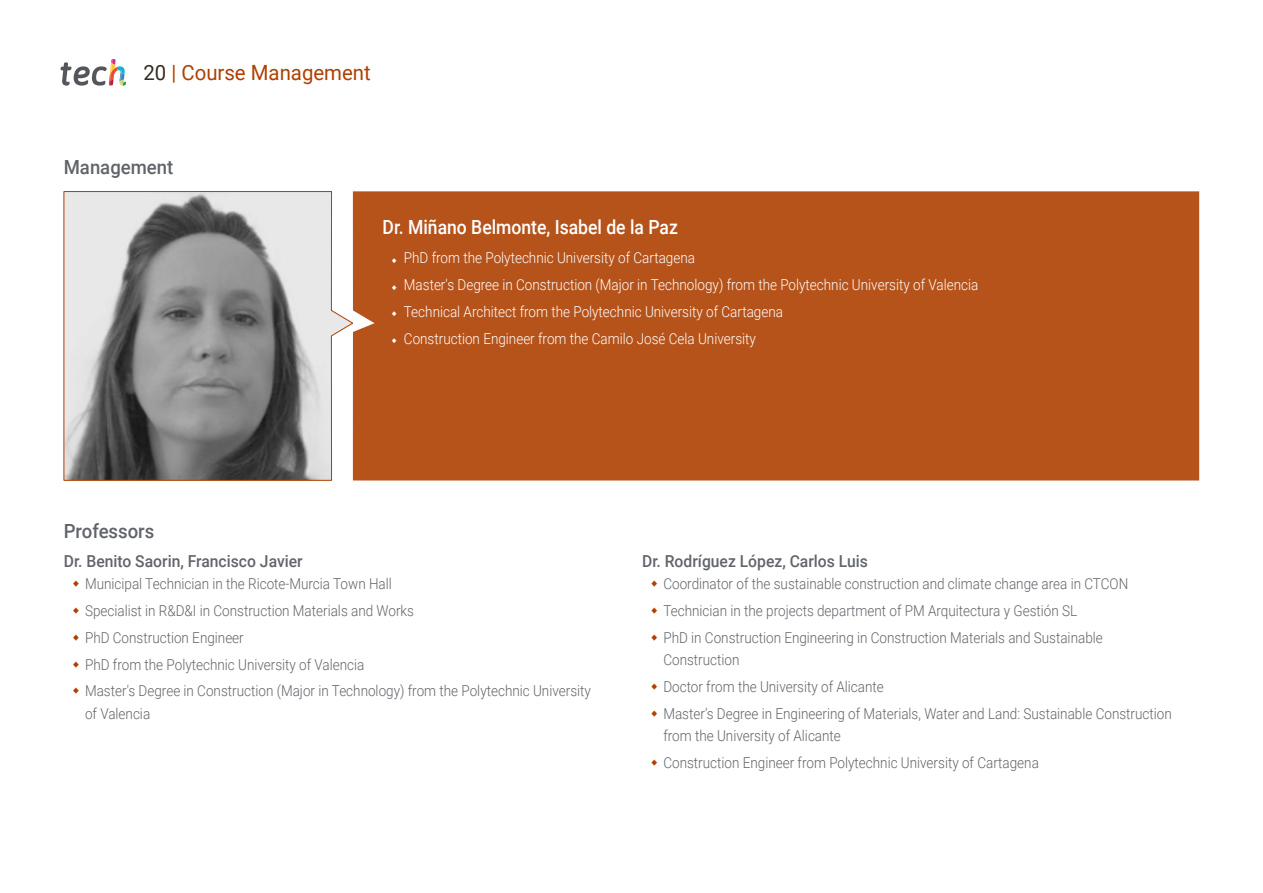
<style>
.page{position:relative;width:1263px;height:893px;background:#fff}
.page>*{position:absolute;margin:0;border:0;box-sizing:border-box;transform-origin:0 0}
.t1{font:21px "Roboto";color:#ae4000}
.t2{font:500 19.5px "Roboto";color:#fff;scale:.9 1}
.t3{font:500 19.5px "Roboto";color:#61646a;scale:.95 1}
.t4{font:500 16.5px "Roboto";color:#61646a;scale:.95 1}
.t5{font:300 15px/26.7px "Roboto";color:#61646a;scale:.9 1}
.t6{font:300 15px/26.7px "Roboto";color:#fff;scale:.9 1}
.s1{color:#312e20}
</style>
<div class="page">
<svg style="left:61px;top:59px;width:65px;height:27px"></svg>
<div style="left:353px;top:191px;width:846px;height:289px;background:#b6531a"></div>
<svg style="left:64px;top:191px;width:289px;height:290px;background:#a09f9e"></svg>
<svg style="left:392px;top:258px;width:4px;height:5px"></svg>
<svg style="left:392px;top:285px;width:4px;height:5px"></svg>
<svg style="left:392px;top:311px;width:4px;height:5px"></svg>
<svg style="left:392px;top:338px;width:4px;height:5px"></svg>
<h1 class="t1" style="left:144px;top:57px;width:229px"><span class="s1">20</span> | Course Management</h1>
<h2 class="t3" style="left:64px;top:154px;width:117px">Management</h2>
<h2 class="t3" style="left:64px;top:517px;width:97px">Professors</h2>
<h2 class="t2" style="left:383px;top:213px;width:330px">Dr. Miñano Belmonte, Isabel de la Paz</h2>
<p class="t6" style="left:404px;top:244px;width:640px">PhD from the Polytechnic University of Cartagena<br>Master's Degree in Construction (Major in Technology) from the Polytechnic University of Valencia Technical Architect from the Polytechnic University of Cartagena<br>Construction Engineer from the Camilo José Cela University</p>
<p class="t4" style="left:64px;top:549px;width:253px">Dr. Benito Saorin, Francisco Javier</p>
<p class="t5" style="left:85px;top:570px;width:564px">Municipal Technician in the Ricote-Murcia Town Hall<br>Specialist in R&amp;D&amp;I in Construction Materials and Works<br>PhD Construction Engineer<br>PhD from the Polytechnic University of Valencia<br>Master's Degree in Construction (Major in Technology) from the Polytechnic University</p>
<p class="t5" style="left:85px;top:700px;width:74px">of Valencia</p>
<p class="t4" style="left:642px;top:549px;width:239px">Dr. Rodríguez López, Carlos Luis</p>
<p class="t5" style="left:663px;top:570px;width:518px">Coordinator of the sustainable construction and climate change area in CTCON<br>Technician in the projects department of PM Arquitectura y Gestión SL<br>PhD in Construction Engineering in Construction Materials and Sustainable</p>
<p class="t5" style="left:663px;top:646px;width:566px">Construction<br>Doctor from the University of Alicante<br>Master’s Degree in Engineering of Materials, Water and Land: Sustainable Construction</p>
<p class="t5" style="left:663px;top:722px;width:419px">from the University of Alicante<br>Construction Engineer from Polytechnic University of Cartagena</p>
</div>
